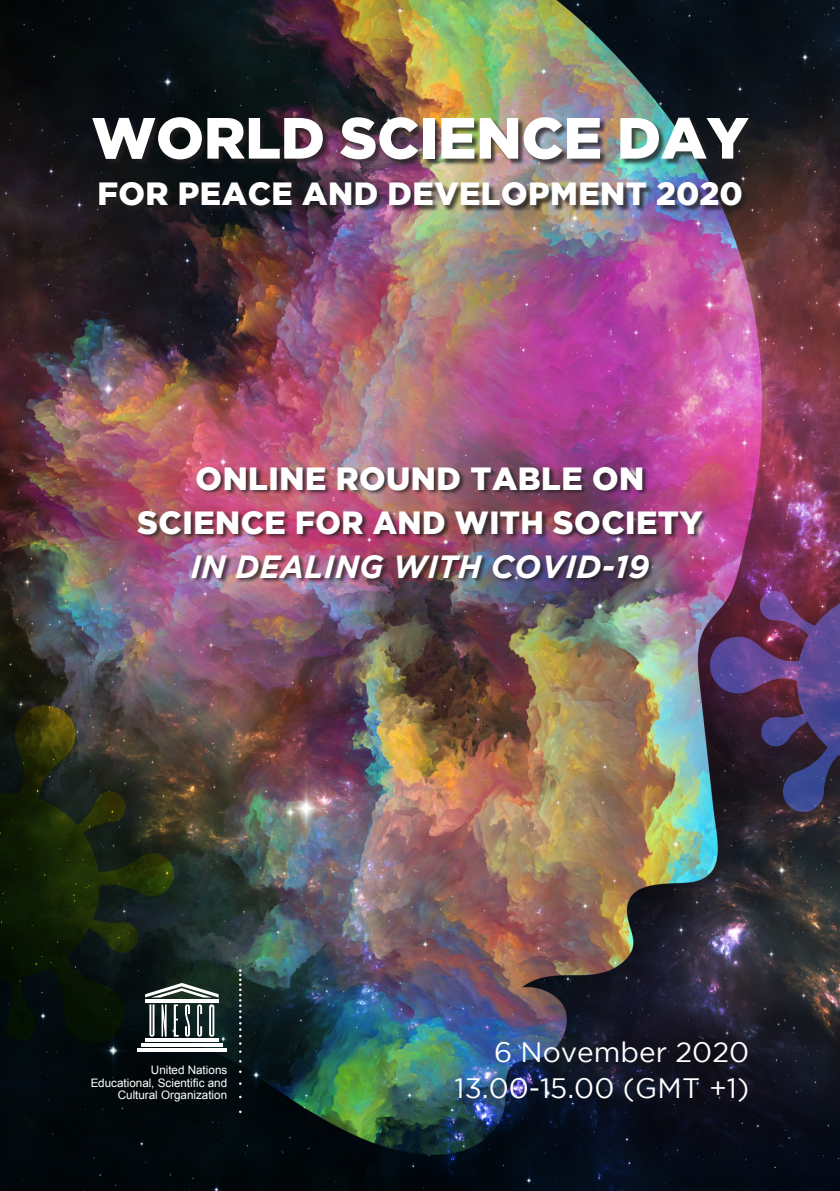
<style>
.page{position:relative;width:840px;height:1191px;background:#fff}
.page>*{position:absolute;margin:0;border:0;box-sizing:border-box;transform-origin:0 0}
.t1{font:900 58px "Gotham";letter-spacing:-.005em;color:#fff}
.t2{font:900 32px/44px "Gotham";letter-spacing:.015em;color:#fff;text-align:center}
.t3{font:28px/36px "Gotham";color:#fff;text-align:right}
.t4{font:11.6px/12.8px "Arial";color:#fff;text-align:right}
.s1{font-weight:700;font-style:italic}
</style>
<div class="page">
<img style="left:0;top:0;width:839px;height:1191px">
<div style="left:93px;top:118px;width:662px;height:94px;background:#231f20;opacity:.75"></div>
<svg style="left:239px;top:969px;width:2px;height:75px"></svg>
<hr style="left:145px;top:1038px;width:73px;height:3px;background:#fff">
<hr style="left:141px;top:1043px;width:81px;height:3px;background:#fff">
<hr style="left:137px;top:1048px;width:89px;height:3px;background:#fff">
<hr style="left:145px;top:999px;width:73px;height:3px;background:#fff">
<svg style="left:177px;top:983px;width:41px;height:14px"></svg>
<svg style="left:177px;top:1004px;width:2px;height:32px"></svg>
<svg style="left:197px;top:1004px;width:5px;height:32px"></svg>
<svg style="left:209px;top:1004px;width:5px;height:32px"></svg>
<svg style="left:185px;top:1004px;width:5px;height:32px"></svg>
<svg style="left:0;top:701px;width:177px;height:346px;background:#1f2717"></svg>
<svg style="left:0;top:743px;width:1px;height:304px"></svg>
<img style="left:708px;top:509px;width:131px;height:321px">
<div style="left:138px;top:468px;width:570px;height:115px;background:#231f20;opacity:.75"></div>
<p class="t1" style="left:91px;top:105px;width:658px">WORLD SCIENCE DAY</p>
<p class="t2" style="left:97px;top:170px;width:646px">FOR PEACE AND DEVELOPMENT 2020</p>
<p class="t2" style="left:137px;top:456px;width:566px">ONLINE ROUND TABLE ON<br>SCIENCE FOR AND WITH SOCIETY<br><span class="s1">IN DEALING WITH COVID-19</span></p>
<p class="t4" style="left:91px;top:1063px;width:138px">United Nations<br>Educational, Scientific and<br>Cultural Organization</p>
<p class="t3" style="left:454px;top:1034px;width:296px">6 November 2020<br>13.00-15.00 (GMT +1)</p>
</div>
